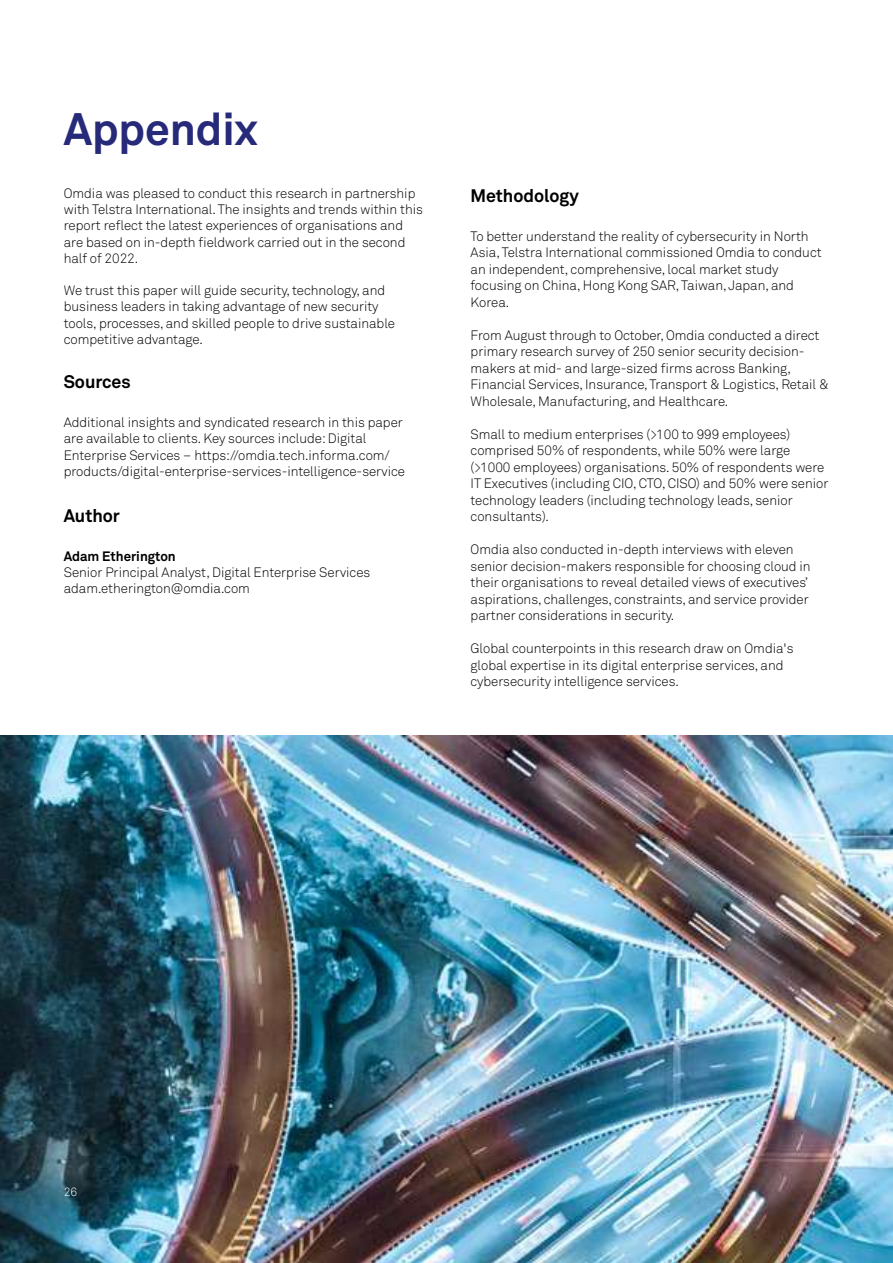
<style>
.page{position:relative;width:893px;height:1263px;background:#fff}
.page>*{position:absolute;margin:0;border:0;box-sizing:border-box;transform-origin:0 0}
.t1{font:700 45px "Telstra Akkurat";color:#272979}
.t2{font:700 18px "Telstra Akkurat";color:#000}
.t3{font:300 13.5px/16.5px "Telstra Akkurat";color:#000}
.t4{font:700 13.5px "Telstra Akkurat";color:#000}
.t5{font:300 12px "Telstra Akkurat";color:#fff}
</style>
<div class="page">
<img style="left:0;top:736px;width:893px;height:527px">
<h1 class="t1" style="left:64px;top:101px;width:195px">Appendix</h1>
<p class="t3" style="left:64px;top:185px;width:361px">Omdia was pleased to conduct this research in partnership with Telstra International. The insights and trends within this report reflect the latest experiences of organisations and are based on in-depth fieldwork carried out in the second half of 2022.</p>
<p class="t3" style="left:64px;top:282px;width:333px">We trust this paper will guide security, technology, and business leaders in taking advantage of new security tools, processes, and skilled people to drive sustainable competitive advantage.</p>
<h2 class="t2" style="left:64px;top:370px;width:68px">Sources</h2>
<p class="t3" style="left:64px;top:414px;width:343px">Additional insights and syndicated research in this paper are available to clients. Key sources include: Digital Enterprise Services – https://omdia.tech.informa.com/ products/digital-enterprise-services-intelligence-service</p>
<h2 class="t2" style="left:64px;top:505px;width:58px">Author</h2>
<p class="t4" style="left:64px;top:548px;width:113px">Adam Etherington</p>
<p class="t3" style="left:64px;top:564px;width:308px">Senior Principal Analyst, Digital Enterprise Services adam.etherington@omdia.com</p>
<h2 class="t2" style="left:471px;top:184px;width:110px">Methodology</h2>
<p class="t3" style="left:471px;top:228px;width:352px">To better understand the reality of cybersecurity in North Asia, Telstra International commissioned Omdia to conduct an independent, comprehensive, local market study focusing on China, Hong Kong SAR, Taiwan, Japan, and Korea.</p>
<p class="t3" style="left:471px;top:327px;width:360px">From August through to October, Omdia conducted a direct primary research survey of 250 senior security decision&shy;makers at mid- and large-sized firms across Banking, Financial Services, Insurance, Transport &amp; Logistics, Retail &amp; Wholesale, Manufacturing, and Healthcare.</p>
<p class="t3" style="left:471px;top:426px;width:359px">Small to medium enterprises (&gt;100 to 999 employees) comprised 50% of respondents, while 50% were large (&gt;1000 employees) organisations. 50% of respondents were IT Executives (including CIO, CTO, CISO) and 50% were senior technology leaders (including technology leads, senior consultants).</p>
<p class="t3" style="left:471px;top:541px;width:342px">Omdia also conducted in-depth interviews with eleven senior decision-makers responsible for choosing cloud in their organisations to reveal detailed views of executives’ aspirations, challenges, constraints, and service provider partner considerations in security.</p>
<p class="t3" style="left:471px;top:640px;width:324px">Global counterpoints in this research draw on Omdia's global expertise in its digital enterprise services, and cybersecurity intelligence services.</p>
<p class="t5" style="left:64px;top:1185px;width:15px">26</p>
</div>
